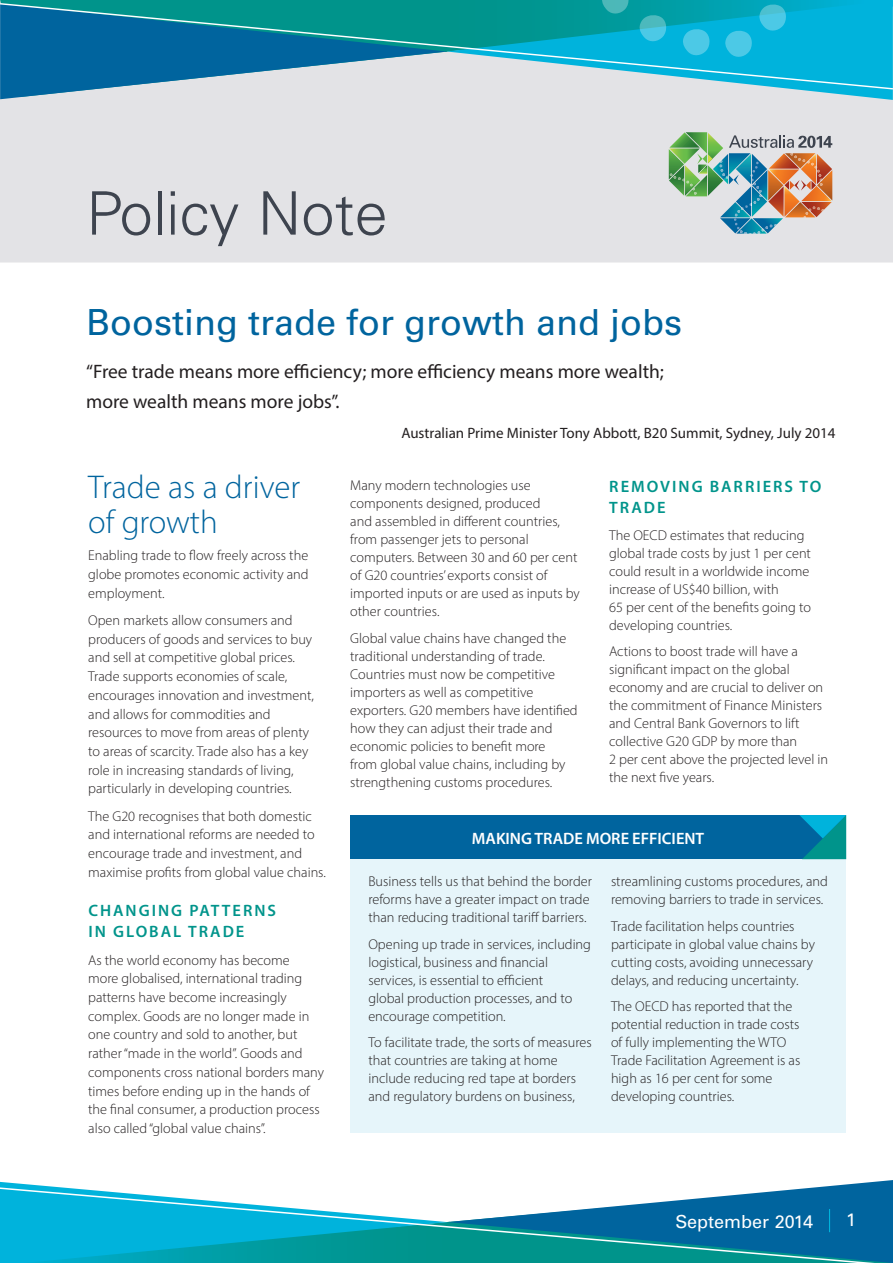
<style>
.page{position:relative;width:893px;height:1263px;background:#fff}
.page>*{position:absolute;margin:0;border:0;box-sizing:border-box;transform-origin:0 0}
.Head_01{font:300 60px "Univers LT Std";color:#3e444f}
.Heading_Two{font:36px "Univers LT Std";color:#00649e}
.t1{font:300 33px/35.2px "Myriad Pro";color:#00649e}
.t2{font:19.5px/30px "Myriad Pro";color:#231f20}
.t3{font:18px "Univers LT Std";color:#fff}
.Head_02{font:600 16.5px/21.8px "Myriad Pro";letter-spacing:.12em;color:#00948b}
.t4{font:600 16.5px "Myriad Pro";color:#fff}
.t5{font:15px "Myriad Pro";color:#231f20}
.t6{font:300 14.25px/18px "Myriad Pro";color:#231f20}
</style>
<div class="page">
<div style="left:350px;top:815px;width:496px;height:44px;background:#00649e"></div>
<div style="left:0;top:100px;width:893px;height:163px;background:#e3e3e6"></div>
<svg style="left:0;top:0;width:893px;height:100px;background:#3ca6bd"></svg>
<svg style="left:669px;top:132px;width:163px;height:102px;background:#a6afa0"></svg>
<svg style="left:0;top:1180px;width:893px;height:83px"></svg>
<div style="left:350px;top:859px;width:496px;height:274px;background:#e6f5fa"></div>
<svg style="left:799px;top:815px;width:47px;height:44px"></svg>
<p class="Head_01" style="left:86px;top:177px;width:303px">Policy Note</p>
<p class="Heading_Two" style="left:86px;top:301px;width:598px">Boosting trade for growth and jobs</p>
<p class="t2" style="left:86px;top:356px;width:579px">“Free trade means more efficiency; more efficiency means more wealth; more wealth means more jobs”.</p>
<p class="t5" style="left:401px;top:424px;width:436px">Australian Prime Minister Tony Abbott, B20 Summit, Sydney, July 2014</p>
<p class="t1" style="left:88px;top:469px;width:213px">Trade as a driver of growth</p>
<p class="t6" style="left:88px;top:546px;width:222px;line-height:18.8px;text-align:justify">Enabling trade to flow freely across the globe promotes economic activity and employment.</p>
<p class="t6" style="left:88px;top:611px;width:227px;line-height:18.8px">Open markets allow consumers and producers of goods and services to buy and sell at competitive global prices.<br>Trade supports economies of scale, encourages innovation and investment, and allows for commodities and resources to move from areas of plenty to areas of scarcity. Trade also has a key role in increasing standards of living, particularly in developing countries.</p>
<p class="t6" style="left:88px;top:806px;width:239px;line-height:18.8px">The G20 recognises that both domestic and international reforms are needed to encourage trade and investment, and maximise profits from global value chains.</p>
<p class="Head_02" style="left:88px;top:899px;width:189px">CHANGING PATTERNS<br>IN GLOBAL TRADE</p>
<p class="t6" style="left:88px;top:950px;width:237px;line-height:18.8px">As the world economy has become<br>more globalised, international trading patterns have become increasingly complex. Goods are no longer made in one country and sold to another, but rather “made in the world”. Goods and components cross national borders many times before ending up in the hands of the final consumer, a production process also called “global value chains”.</p>
<p class="t6" style="left:350px;top:476px;width:231px">Many modern technologies use components designed, produced<br>and assembled in different countries, from passenger jets to personal computers. Between 30 and 60 per cent of G20 countries’ exports consist of imported inputs or are used as inputs by other countries.</p>
<p class="t6" style="left:350px;top:629px;width:229px">Global value chains have changed the traditional understanding of trade.<br>Countries must now be competitive importers as well as competitive exporters. G20 members have identified how they can adjust their trade and economic policies to benefit more<br>from global value chains, including by strengthening customs procedures.</p>
<p class="Head_02" style="left:609px;top:476px;width:213px;line-height:21px">REMOVING BARRIERS TO<br>TRADE</p>
<p class="t6" style="left:609px;top:526px;width:203px">The OECD estimates that reducing global trade costs by just 1 per cent could result in a worldwide income increase of US$40 billion, with<br>65 per cent of the benefits going to developing countries.</p>
<p class="t6" style="left:609px;top:642px;width:220px">Actions to boost trade will have a significant impact on the global economy and are crucial to deliver on the commitment of Finance Ministers and Central Bank Governors to lift collective G20 GDP by more than<br>2 per cent above the projected level in the next five years.</p>
<p class="t4" style="left:472px;top:828px;width:234px">MAKING TRADE MORE EFFICIENT</p>
<p class="t6" style="left:368px;top:872px;width:225px">Business tells us that behind the border reforms have a greater impact on trade than reducing traditional tariff barriers.</p>
<p class="t6" style="left:368px;top:935px;width:224px">Opening up trade in services, including logistical, business and financial services, is essential to efficient<br>global production processes, and to encourage competition.</p>
<p class="t6" style="left:368px;top:1033px;width:225px">To facilitate trade, the sorts of measures that countries are taking at home include reducing red tape at borders and regulatory burdens on business,</p>
<p class="t6" style="left:611px;top:872px;width:218px">streamlining customs procedures, and removing barriers to trade in services.</p>
<p class="t6" style="left:611px;top:917px;width:205px">Trade facilitation helps countries participate in global value chains by cutting costs, avoiding unnecessary delays, and reducing uncertainty.</p>
<p class="t6" style="left:611px;top:997px;width:191px">The OECD has reported that the potential reduction in trade costs of fully implementing the WTO<br>Trade Facilitation Agreement is as high as 16 per cent for some developing countries.</p>
<p class="t3" style="left:675px;top:1210px;width:139px">September 2014</p>
<p class="t3" style="left:846px;top:1209px;width:12px">1</p>
</div>
